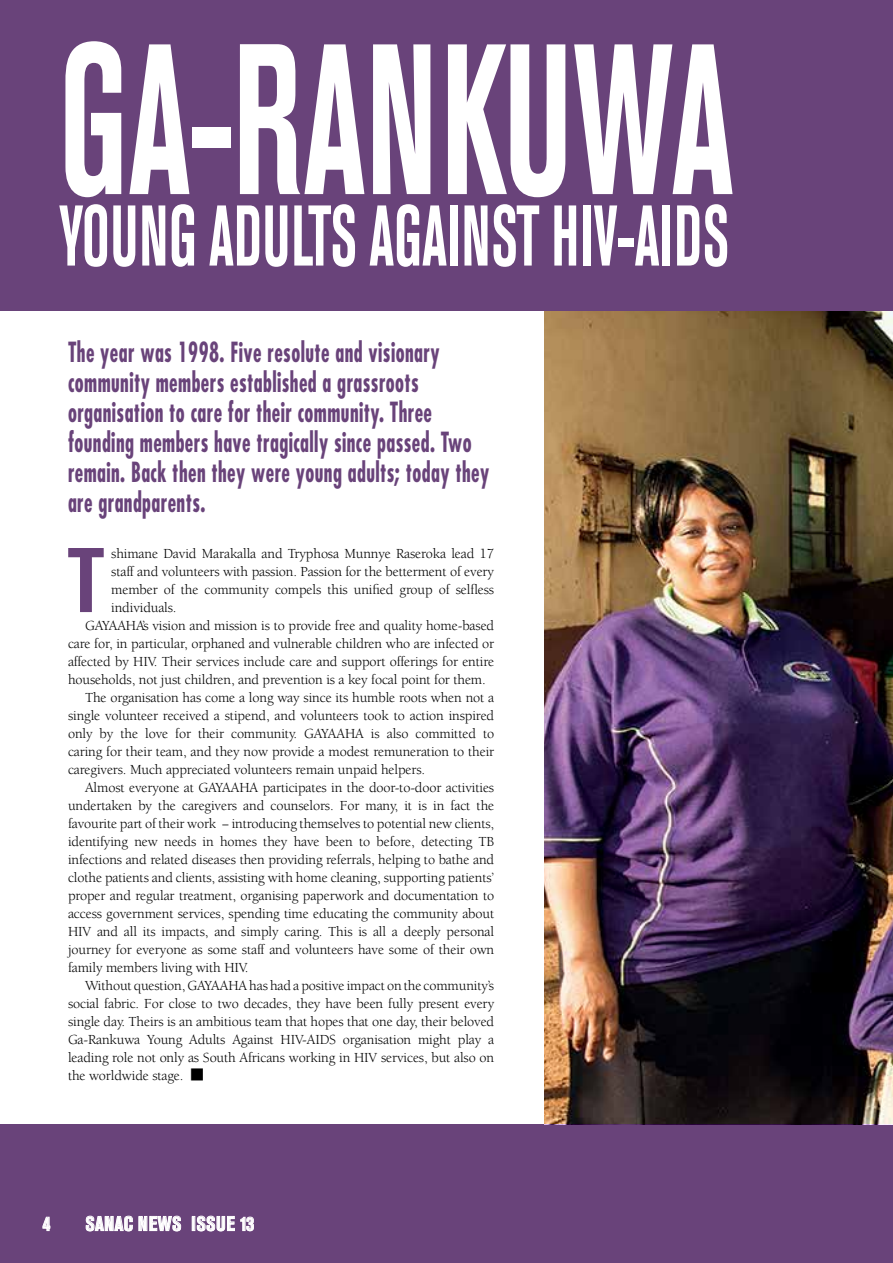
<style>
.page{position:relative;width:893px;height:1263px;background:#fff}
.page>*{position:absolute;margin:0;border:0;box-sizing:border-box;transform-origin:0 0}
.t1{font:700 condensed 211.95px "Akzidenz Grotesk BE";color:#fff;scale:.68 1}
.t2{font:700 condensed 90.75px "Akzidenz Grotesk BE";color:#69437a}
.t3{font:700 condensed 85.05px "Akzidenz Grotesk BE";color:#fff;scale:.68 1}
.t4{font:700 condensed 27px/30px "Futura";letter-spacing:.02em;color:#69437a;scale:.76 1}
.t5{font:700 condensed 19.95px "Akzidenz Grotesk BE";letter-spacing:.02em;color:#fff}
.t6{font:14.25px "Berkeley";letter-spacing:-.01em;color:#000}
</style>
<div class="page">
<div style="left:0;top:1125px;width:893px;height:138px;background:#69437a"></div>
<svg style="left:42px;top:1216px;width:9px;height:15px"></svg>
<svg style="left:85px;top:1215px;width:96px;height:16px"></svg>
<div style="left:192px;top:1216px;width:3px;height:14px;border:1px solid #fff"></div>
<svg style="left:197px;top:1215px;width:57px;height:16px"></svg>
<img style="left:544px;top:310px;width:349px;height:815px">
<div style="left:0;top:0;width:893px;height:310px;background:#69437a"></div>
<h1 class="t1" style="left:59px;top:-1px;width:764px">GA-RAN KUWA</h1>
<h3 class="t3" style="left:59px;top:187px;width:293px">YOUNG ADULTS</h3>
<h3 class="t3" style="left:369px;top:187px;width:74px">AGAINST</h3>
<h3 class="t3" style="left:551px;top:187px;width:263px">HIV-AIDS</h3>
<p class="t4" style="left:68px;top:337px;width:556px">The year was 1998. Five resolute and visionary community members established a grassroots organisation to care for their community. Three founding members have tragically since passed. Two remain. Back then they were young adults; today they are grandparents.</p>
<h2 class="t2" style="left:68px;top:529px;width:37px">T</h2>
<p class="t6" style="left:111px;top:546px;width:385px">shimane David Marakalla and Tryphosa Munnye Raseroka lead 17</p>
<p class="t6" style="left:111px;top:564px;width:384px">staff and volunteers with passion. Passion for the betterment of every</p>
<p class="t6" style="left:111px;top:582px;width:384px">member of the community compels this unified group of selfless</p>
<p class="t6" style="left:111px;top:600px;width:67px">individuals.</p>
<p class="t6" style="left:85px;top:618px;width:411px">GAYAAHA’s vision and mission is to provide free and quality home-based</p>
<p class="t6" style="left:68px;top:636px;width:428px">care for, in particular, orphaned and vulnerable children who are infected or</p>
<p class="t6" style="left:68px;top:654px;width:428px">affected by HIV. Their services include care and support offerings for entire</p>
<p class="t6" style="left:68px;top:672px;width:419px">households, not just children, and prevention is a key focal point for them.</p>
<p class="t6" style="left:85px;top:690px;width:411px">The organisation has come a long way since its humble roots when not a</p>
<p class="t6" style="left:68px;top:708px;width:428px">single volunteer received a stipend, and volunteers took to action inspired</p>
<p class="t6" style="left:68px;top:726px;width:428px">only by the love for their community. GAYAAHA is also committed to</p>
<p class="t6" style="left:68px;top:744px;width:428px">caring for their team, and they now provide a modest remuneration to their</p>
<p class="t6" style="left:68px;top:762px;width:359px">caregivers. Much appreciated volunteers remain unpaid helpers.</p>
<p class="t6" style="left:85px;top:780px;width:411px">Almost everyone at GAYAAHA participates in the door-to-door activities</p>
<p class="t6" style="left:68px;top:798px;width:428px">undertaken by the caregivers and counselors. For many, it is in fact the</p>
<p class="t6" style="left:68px;top:816px;width:428px">favourite part of their work − introducing themselves to potential new clients,</p>
<p class="t6" style="left:68px;top:834px;width:428px">identifying new needs in homes they have been to before, detecting TB</p>
<p class="t6" style="left:68px;top:852px;width:428px">infections and related diseases then providing referrals, helping to bathe and</p>
<p class="t6" style="left:68px;top:870px;width:428px">clothe patients and clients, assisting with home cleaning, supporting patients’</p>
<p class="t6" style="left:68px;top:888px;width:428px">proper and regular treatment, organising paperwork and documentation to</p>
<p class="t6" style="left:68px;top:906px;width:428px">access government services, spending time educating the community about</p>
<p class="t6" style="left:68px;top:924px;width:428px">HIV and all its impacts, and simply caring. This is all a deeply personal</p>
<p class="t6" style="left:68px;top:942px;width:428px">journey for everyone as some staff and volunteers have some of their own</p>
<p class="t6" style="left:68px;top:960px;width:182px">family members living with HIV.</p>
<p class="t6" style="left:85px;top:978px;width:411px">Without question, GAYAAHA has had a positive impact on the community’s</p>
<p class="t6" style="left:68px;top:996px;width:428px">social fabric. For close to two decades, they have been fully present every</p>
<p class="t6" style="left:68px;top:1014px;width:428px">single day. Theirs is an ambitious team that hopes that one day, their beloved</p>
<p class="t6" style="left:68px;top:1032px;width:428px">Ga-Rankuwa Young Adults Against HIV-AIDS organisation might play a</p>
<p class="t6" style="left:68px;top:1050px;width:428px">leading role not only as South Africans working in HIV services, but also on</p>
<p class="t6" style="left:68px;top:1068px;width:117px">the worldwide stage.</p>
<h3 class="t5" style="left:43px;top:1212px;width:9px">4</h3>
<h3 class="t5" style="left:85px;top:1212px;width:170px">SANAC NEWS ISSUE 13</h3>
</div>
